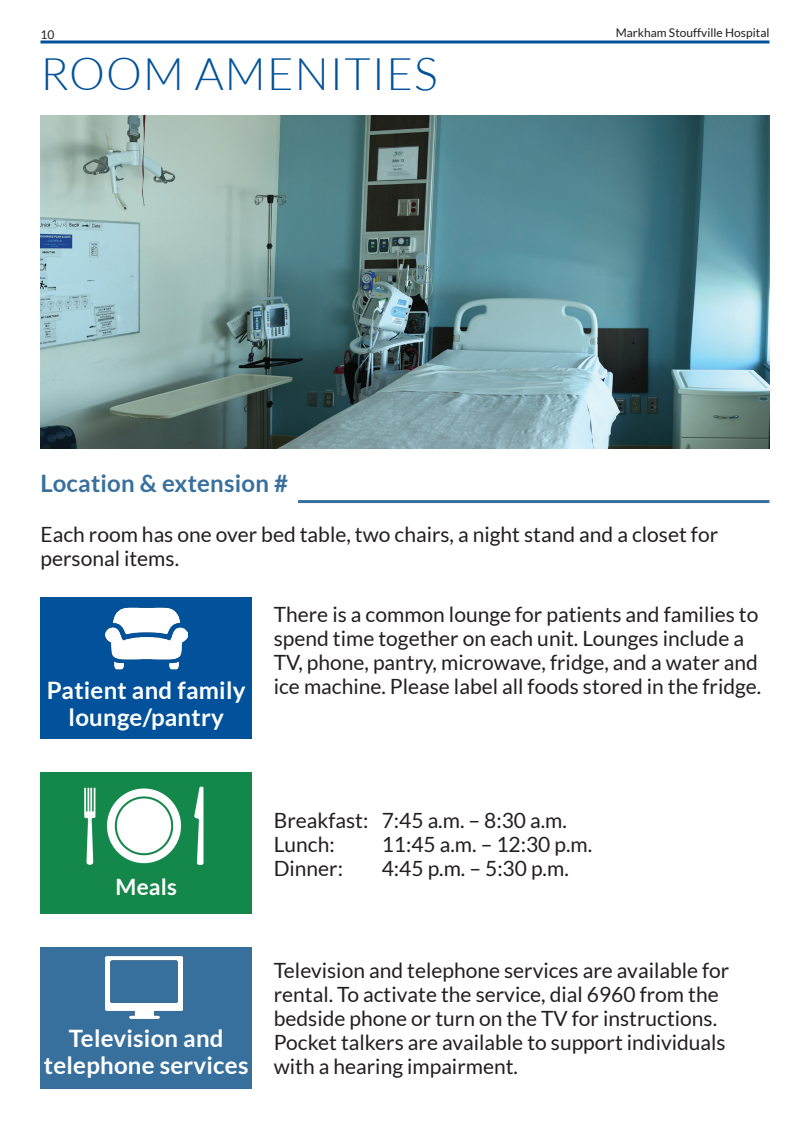
<style>
.page{position:relative;width:810px;height:1134px;background:#fff}
.page>*{position:absolute;margin:0;border:0;box-sizing:border-box;transform-origin:0 0}
.Header_Text{font:300 45px "Lato";letter-spacing:.025em;color:#01529a}
.Subheader{font:700 24px/27px "Lato";letter-spacing:.01em;color:#fff;text-align:center}
.Subheader-2{font:700 24px "Lato";letter-spacing:.01em;color:#38709d}
.Subheader-3{font:700 22.5px "Lato";letter-spacing:.01em;color:#fff}
.Body_Text{font:21px/24px "Lato";color:#231f20}
.t1{font:12px "Lato";color:#231f20}
</style>
<div class="page">
<svg style="left:40px;top:40px;width:730px;height:4px;background:#407db3"></svg>
<div style="left:40px;top:598px;width:212px;height:141px;background:#01529a"></div>
<div style="left:40px;top:773px;width:212px;height:141px;background:#14874a"></div>
<div style="left:40px;top:948px;width:212px;height:141px;background:#38709d"></div>
<img style="left:105px;top:607px;width:82px;height:63px">
<img style="left:105px;top:947px;width:78px;height:72px">
<img style="left:84px;top:786px;width:120px;height:79px">
<hr style="left:298px;top:500px;width:472px;height:3px;background:#38709d">
<img style="left:40px;top:116px;width:730px;height:332px">
<p class="t1" style="left:40px;top:28px;width:15px">10</p>
<p class="t1" style="left:616px;top:26px;width:155px">Markham Stouffville Hospital</p>
<p class="Header_Text" style="left:40px;top:50px;width:399px">ROOM AMENITIES</p>
<p class="Subheader-2" style="left:40px;top:470px;width:249px">Location &amp; extension #</p>
<p class="Body_Text" style="left:40px;top:522px;width:679px">Each room has one over bed table, two chairs, a night stand and a closet for personal items.</p>
<p class="Subheader" style="left:47px;top:676px;width:200px">Patient and family lounge/pantry</p>
<p class="Body_Text" style="left:274px;top:602px;width:489px">There is a common lounge for patients and families to spend time together on each unit. Lounges include a TV, phone, pantry, microwave, fridge, and a water and ice machine. Please label all foods stored in the fridge.</p>
<p class="Subheader-3" style="left:116px;top:874px;width:63px">Meals</p>
<p class="Body_Text" style="left:274px;top:808px;width:295px">Breakfast: 7:45 a.m. – 8:30 a.m.</p>
<p class="Body_Text" style="left:274px;top:832px;width:62px">Lunch:</p>
<p class="Body_Text" style="left:382px;top:832px;width:212px">11:45 a.m. – 12:30 p.m.</p>
<p class="Body_Text" style="left:274px;top:856px;width:71px">Dinner:</p>
<p class="Body_Text" style="left:382px;top:856px;width:189px">4:45 p.m. – 5:30 p.m.</p>
<p class="Subheader" style="left:44px;top:1025px;width:206px">Television and telephone services</p>
<p class="Body_Text" style="left:274px;top:958px;width:457px">Television and telephone services are available for rental. To activate the service, dial 6960 from the bedside phone or turn on the TV for instructions.<br>Pocket talkers are available to support individuals with a hearing impairment.</p>
</div>
